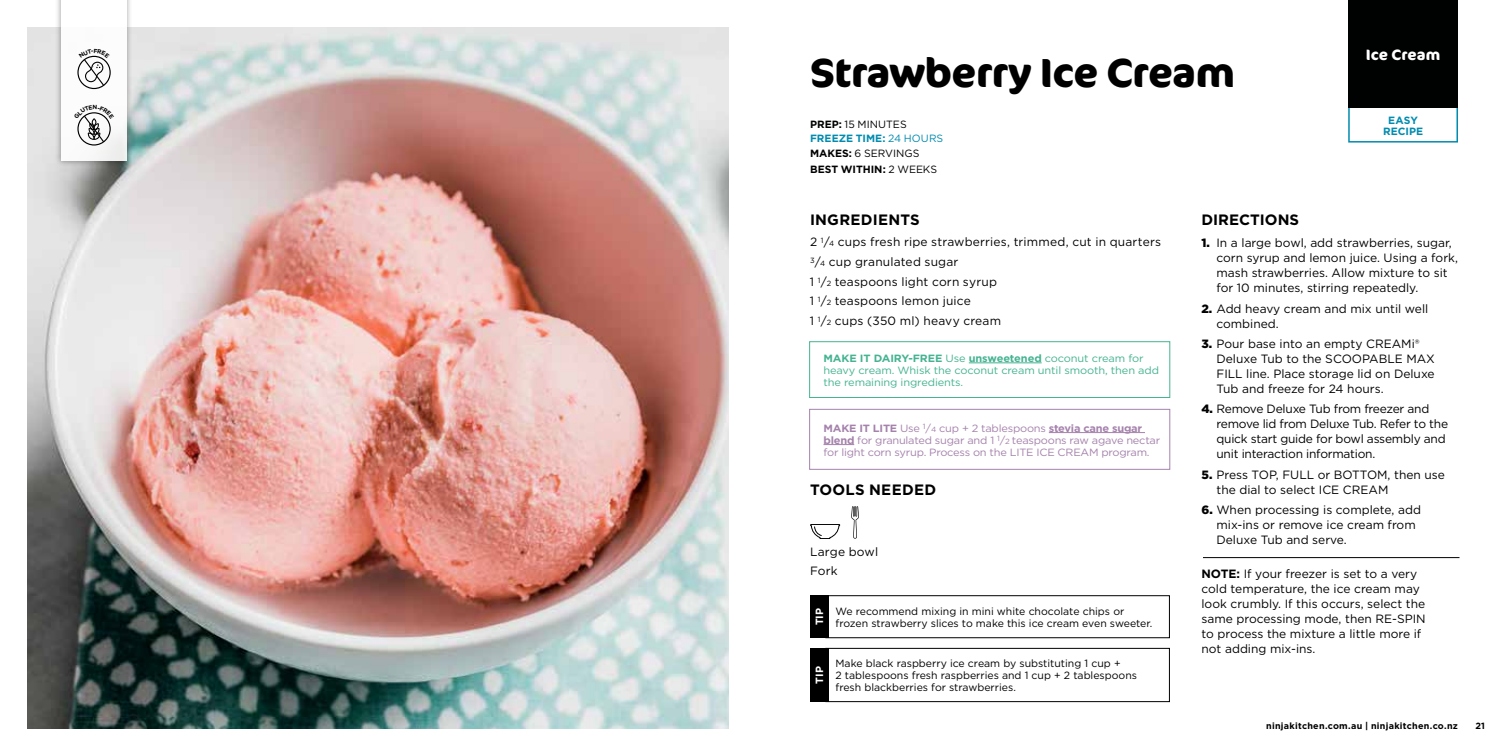
<style>
.page{position:relative;width:1512px;height:756px;background:#fff}
.page>*{position:absolute;margin:0;border:0;box-sizing:border-box;transform-origin:0 0}
.t1{font:700 40.5px "Cocon Pro";letter-spacing:-.01em;color:#000}
.t2{font:700 15px "Gotham";letter-spacing:.01em;color:#000}
.t3{font:700 15px "Cocon Pro";letter-spacing:.01em;color:#fff}
.t4{font:12px/15px "Gotham";color:#000}
.t5{font:12px/15px "Gotham";letter-spacing:-.02em;color:#000}
.t6{font:10.5px/12px "Gotham";color:#000}
.t7{font:10.5px/12px "Gotham";letter-spacing:-.02em;color:#a582ac;scale:1.05 1}
.t8{font:10.5px/12px "Gotham";letter-spacing:-.01em;color:#45b391;scale:1.05 1}
.t9{font:700 10.5px/13.8px "Gotham";letter-spacing:.005em;color:#008baf}
.t10{font:700 10.5px/15.3px "Gotham";color:#000}
.t11{font:700 10.5px "Gotham";color:#fff}
.t12{font:700 9px "Gotham";letter-spacing:.03em;color:#000}
.s1{color:#000}
.s2{font-weight:400;color:#000}
.s3{font-weight:400}
.s4{font-size:7.5px}
.s5{font-weight:700}
.s6{font-weight:900}
</style>
<div class="page">
<div style="left:1348px;top:102px;width:110px;height:41px;border:2px solid #008baf"></div>
<img style="left:27px;top:27px;width:702px;height:702px">
<div style="left:1348px;top:0;width:110px;height:108px;background:#000101"></div>
<hr style="left:1203px;top:557px;width:257px;height:1px;background:#000">
<hr style="left:969px;top:363px;width:73px;height:1px;background:#45b391">
<div style="left:809px;top:341px;width:361px;height:57px;border:1px solid #45b391"></div>
<div style="left:825px;top:648px;width:345px;height:54px;border:1px solid #000"></div>
<div style="left:810px;top:648px;width:18px;height:54px;background:#000"></div>
<hr style="left:1049px;top:432px;width:96px;height:1px;background:#a582ac">
<hr style="left:824px;top:444px;width:30px;height:1px;background:#a582ac">
<div style="left:809px;top:409px;width:361px;height:61px;border:1px solid #a582ac"></div>
<div style="left:825px;top:595px;width:345px;height:43px;border:1px solid #000"></div>
<div style="left:810px;top:595px;width:18px;height:43px;background:#000"></div>
<svg style="left:810px;top:524px;width:30px;height:15px"></svg>
<svg style="left:851px;top:506px;width:8px;height:33px"></svg>
<div style="left:55px;top:0;width:78px;height:167px;background:#000;opacity:.4"></div>
<div style="left:61px;top:0;width:66px;height:161px;background:#fff"></div>
<div style="left:77px;top:56px;width:34px;height:33px;border:1px solid #000;border-radius:50%"></div>
<div style="left:77px;top:112px;width:34px;height:34px;border:1px solid #000;border-radius:50%"></div>
<svg style="left:79px;top:55px;width:31px;height:32px"></svg>
<svg style="left:77px;top:112px;width:37px;height:31px"></svg>
<h1 class="t1" style="left:810px;top:45px;width:426px">Strawberry Ice Cream</h1>
<p class="t9" style="left:810px;top:118px;width:135px"><span class="s1">PREP:</span> <span class="s2">15 MINUTES<br></span>FREEZE TIME: <span class="s3">24 HOURS</span></p>
<p class="t10" style="left:810px;top:146px;width:129px">MAKES: <span class="s3">6 SERVINGS<br></span>BEST WITHIN: <span class="s3">2 WEEKS</span></p>
<p class="t3" style="left:1366px;top:45px;width:76px">Ice Cream</p>
<p class="t9" style="left:1383px;top:115px;width:41px;line-height:10.5px;text-align:center">EASY<br>RECIPE</p>
<p class="t2" style="left:810px;top:210px;width:111px">INGREDIENTS</p>
<p class="t4" style="left:810px;top:232px;width:353px;line-height:19.6px">2 <sup>1</sup>/<span class="s4">4</span> cups fresh ripe strawberries, trimmed, cut in quarters <sup>3</sup>/<span class="s4">4</span> cup granulated sugar<br>1 <sup>1</sup>/<span class="s4">2</span> teaspoons light corn syrup<br>1 <sup>1</sup>/<span class="s4">2</span> teaspoons lemon juice<br>1 <sup>1</sup>/<span class="s4">2</span> cups (350 ml) heavy cream</p>
<p class="t8" style="left:824px;top:352px;width:321px"><span class="s5">MAKE IT DAIRY-FREE</span> Use <span class="s5">unsweetened</span> coconut cream for heavy cream. Whisk the coconut cream until smooth, then add the remaining ingredients.</p>
<p class="t7" style="left:823px;top:422px;width:322px"><span class="s5">MAKE IT LITE</span> Use <sup>1</sup>/<span class="s4">4</span> cup + 2 tablespoons <span class="s5">stevia cane sugar blend</span> for granulated sugar and 1 <sup>1</sup>/<span class="s4">2</span> teaspoons raw agave nectar for light corn syrup. Process on the LITE ICE CREAM program.</p>
<p class="t2" style="left:810px;top:480px;width:128px">TOOLS NEEDED</p>
<p class="t4" style="left:810px;top:541px;width:70px;line-height:19.6px">Large bowl<br>Fork</p>
<p class="t6" style="left:836px;top:605px;width:290px">We recommend mixing in mini white chocolate chips or</p>
<p class="t11" style="left:813px;top:625px;width:19px;rotate:-90deg">TIP</p>
<p class="t6" style="left:836px;top:617px;width:318px">frozen strawberry slices to make this ice cream even sweeter.</p>
<p class="t11" style="left:813px;top:684px;width:19px;rotate:-90deg">TIP</p>
<p class="t6" style="left:836px;top:657px;width:303px">Make black raspberry ice cream by substituting 1 cup +<br>2 tablespoons fresh raspberries and 1 cup + 2 tablespoons fresh blackberries for strawberries.</p>
<p class="t2" style="left:1202px;top:210px;width:99px">DIRECTIONS</p>
<p class="t4" style="left:1216px;top:235px;width:243px;text-indent:-15px"><span class="s6">1.</span> In a large bowl, add strawberries, sugar, corn syrup and lemon juice. Using a fork, mash strawberries. Allow mixture to sit for 10 minutes, stirring repeatedly.</p>
<p class="t4" style="left:1216px;top:301px;width:213px;text-indent:-15px"><span class="s6">2.</span> Add heavy cream and mix until well combined.</p>
<p class="t4" style="left:1216px;top:336px;width:220px;text-indent:-15px"><span class="s6">3.</span> Pour base into an empty CREAMi®<br>Deluxe Tub to the SCOOPABLE MAX<br>FILL line. Place storage lid on Deluxe<br>Tub and freeze for 24 hours.</p>
<p class="t5" style="left:1216px;top:401px;width:233px;text-indent:-15px"><span class="s6">4.</span> Remove Deluxe Tub from freezer and remove lid from Deluxe Tub. Refer to the quick start guide for bowl assembly and unit interaction information.</p>
<p class="t4" style="left:1216px;top:467px;width:230px;text-indent:-15px"><span class="s6">5.</span> Press TOP, FULL or BOTTOM, then use the dial to select ICE CREAM</p>
<p class="t4" style="left:1216px;top:502px;width:206px;text-indent:-15px"><span class="s6">6.</span> When processing is complete, add mix-ins or remove ice cream from<br>Deluxe Tub and serve.</p>
<p class="t4" style="left:1202px;top:566px;width:226px"><span class="s5">NOTE:</span> If your freezer is set to a very cold temperature, the ice cream may look crumbly. If this occurs, select the same processing mode, then RE-SPIN to process the mixture a little more if not adding mix-ins.</p>
<p class="t12" style="left:1266px;top:720px;width:193px">ninjakitchen.com.au | ninjakitchen.co.nz</p>
<p class="t12" style="left:1475px;top:720px;width:11px">21</p>
</div>
